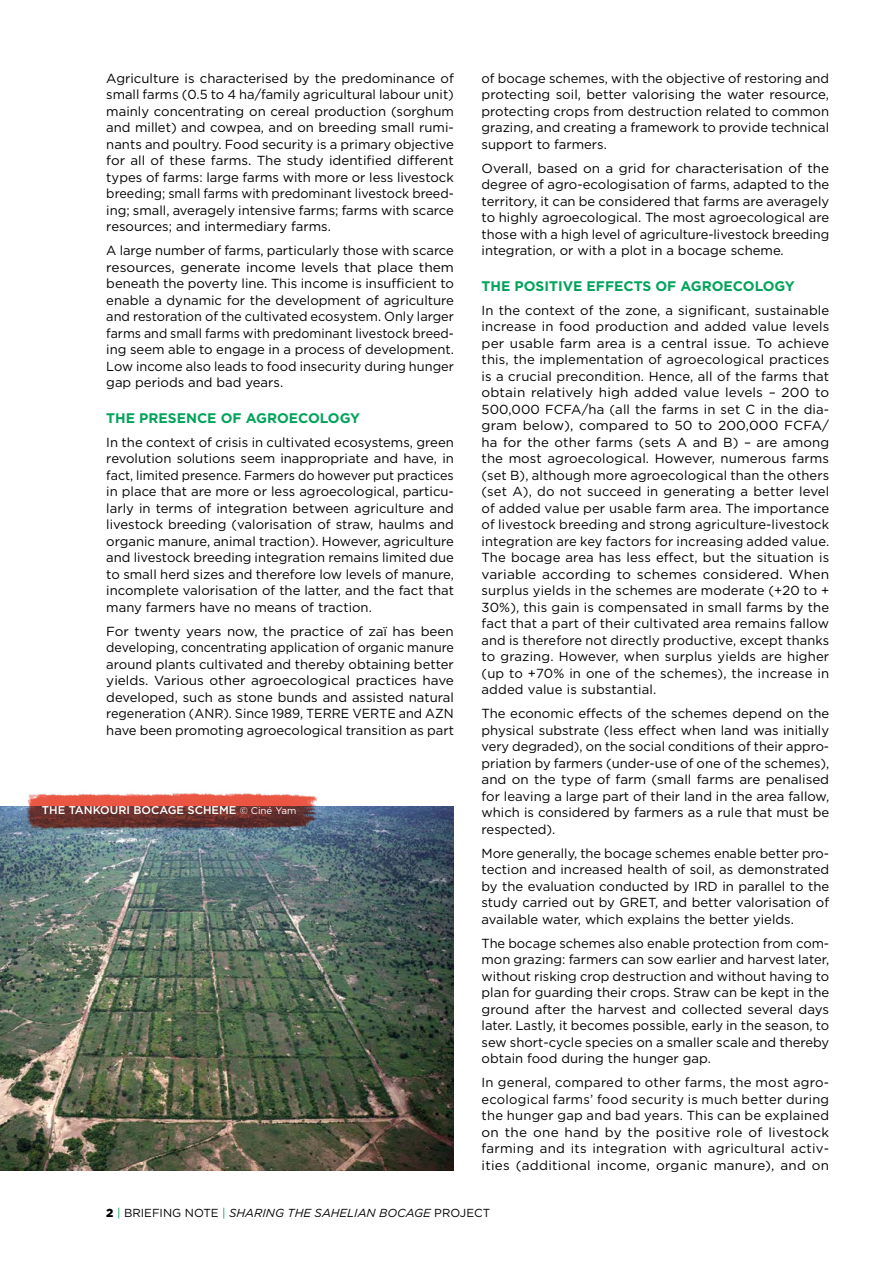
<style>
.page{position:relative;width:893px;height:1263px;background:#fff}
.page>*{position:absolute;margin:0;border:0;box-sizing:border-box;transform-origin:0 0}
.t1{font:700 13.8px "Gotham";color:#00a35a}
.t2{font:13.2px/16.5px "Gotham";color:#000;text-align:justify}
.t3{font:italic 11.7px "Gotham";color:#000}
.t4{font:500 11.25px "Gotham";color:#fff}
.s1{font-weight:400;font-size:9.75px}
.s2{font-weight:900;font-style:normal}
.s3{font-style:normal;color:#00a35a}
.s4{font-style:normal}
</style>
<div class="page">
<img style="left:0;top:806px;width:454px;height:364px">
<img style="left:23px;top:793px;width:297px;height:39px">
<p class="t2" style="left:106px;top:70px;width:349px">Agriculture is characterised by the predominance of small farms (0.5 to 4 ha/family agricultural labour unit) mainly concentrating on cereal production (sorghum and millet) and cowpea, and on breeding small rumi&shy;nants and poultry. Food security is a primary objective for all of these farms. The study identified different types of farms: large farms with more or less livestock breeding; small farms with predominant livestock breed&shy;ing; small, averagely intensive farms; farms with scarce resources; and intermediary farms.</p>
<p class="t2" style="left:106px;top:242px;width:349px">A large number of farms, particularly those with scarce resources, generate income levels that place them beneath the poverty line. This income is insufficient to enable a dynamic for the development of agriculture and restoration of the cultivated ecosystem. Only larger farms and small farms with predominant livestock breed&shy;ing seem able to engage in a process of development.<br>Low income also leads to food insecurity during hunger gap periods and bad years.</p>
<p class="t1" style="left:106px;top:409px;width:255px">THE PRESENCE OF AGROECOLOGY</p>
<p class="t2" style="left:106px;top:434px;width:349px">In the context of crisis in cultivated ecosystems, green revolution solutions seem inappropriate and have, in fact, limited presence. Farmers do however put practices in place that are more or less agroecological, particu&shy;larly in terms of integration between agriculture and livestock breeding (valorisation of straw, haulms and organic manure, animal traction). However, agriculture and livestock breeding integration remains limited due to small herd sizes and therefore low levels of manure, incomplete valorisation of the latter, and the fact that many farmers have no means of traction.</p>
<p class="t2" style="left:106px;top:622px;width:349px">For twenty years now, the practice of zaï has been developing, concentrating application of organic manure around plants cultivated and thereby obtaining better yields. Various other agroecological practices have developed, such as stone bunds and assisted natural regeneration (ANR). Since 1989, TERRE VERTE and AZN have been promoting agroecological transition as part</p>
<p class="t4" style="left:42px;top:803px;width:256px">THE TANKOURI BOCAGE SCHEME <span class="s1">© Ciné Yam</span></p>
<p class="t2" style="left:482px;top:70px;width:349px">of bocage schemes, with the objective of restoring and protecting soil, better valorising the water resource, protecting crops from destruction related to common grazing, and creating a framework to provide technical support to farmers.</p>
<p class="t2" style="left:482px;top:160px;width:349px">Overall, based on a grid for characterisation of the degree of agro-ecologisation of farms, adapted to the territory, it can be considered that farms are averagely to highly agroecological. The most agroecological are those with a high level of agriculture-livestock breeding integration, or with a plot in a bocage scheme.</p>
<p class="t1" style="left:482px;top:277px;width:315px">THE POSITIVE EFFECTS OF AGROECOLOGY</p>
<p class="t2" style="left:482px;top:302px;width:349px">In the context of the zone, a significant, sustainable increase in food production and added value levels per usable farm area is a central issue. To achieve this, the implementation of agroecological practices is a crucial precondition. Hence, all of the farms that obtain relatively high added value levels – 200 to 500,000 FCFA/ha (all the farms in set C in the dia&shy;gram below), compared to 50 to 200,000 FCFA/ ha for the other farms (sets A and B) – are among the most agroecological. However, numerous farms (set B), although more agroecological than the others (set A), do not succeed in generating a better level of added value per usable farm area. The importance of livestock breeding and strong agriculture-livestock integration are key factors for increasing added value.<br>The bocage area has less effect, but the situation is variable according to schemes considered. When surplus yields in the schemes are moderate (+20 to + 30%), this gain is compensated in small farms by the fact that a part of their cultivated area remains fallow and is therefore not directly productive, except thanks to grazing. However, when surplus yields are higher (up to +70% in one of the schemes), the increase in added value is substantial.</p>
<p class="t2" style="left:482px;top:705px;width:349px">The economic effects of the schemes depend on the physical substrate (less effect when land was initially very degraded), on the social conditions of their appro&shy;priation by farmers (under-use of one of the schemes), and on the type of farm (small farms are penalised for leaving a large part of their land in the area fallow, which is considered by farmers as a rule that must be respected).</p>
<p class="t2" style="left:482px;top:844px;width:349px">More generally, the bocage schemes enable better pro&shy;tection and increased health of soil, as demonstrated by the evaluation conducted by IRD in parallel to the study carried out by GRET, and better valorisation of available water, which explains the better yields.</p>
<p class="t2" style="left:482px;top:934px;width:349px">The bocage schemes also enable protection from com&shy;mon grazing: farmers can sow earlier and harvest later, without risking crop destruction and without having to plan for guarding their crops. Straw can be kept in the ground after the harvest and collected several days later. Lastly, it becomes possible, early in the season, to sew short-cycle species on a smaller scale and thereby obtain food during the hunger gap.</p>
<p class="t2" style="left:482px;top:1074px;width:349px">In general, compared to other farms, the most agro&shy;ecological farms’ food security is much better during the hunger gap and bad years. This can be explained on the one hand by the positive role of livestock farming and its integration with agricultural activ&shy;ities (additional income, organic manure), and on</p>
<p class="t3" style="left:106px;top:1205px;width:385px"><span class="s2">2</span> <span class="s3">|</span> <span class="s4">BRIEFING NOTE</span> <span class="s3">|</span> SHARING THE SAHELIAN BOCAGE <span class="s4">PROJECT</span></p>
</div>
